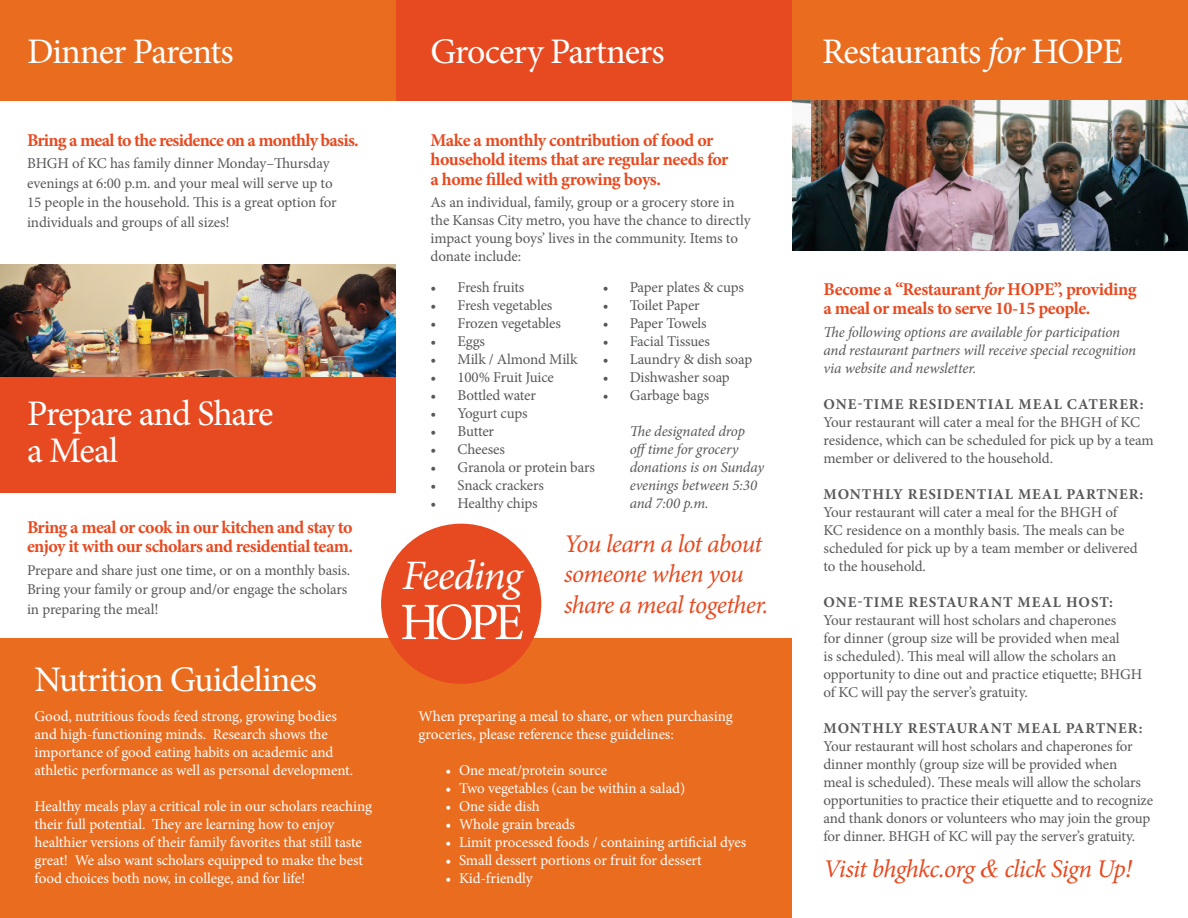
<style>
.page{position:relative;width:1188px;height:918px;background:#fff}
.page>*{position:absolute;margin:0;border:0;box-sizing:border-box;transform-origin:0 0}
.t1{font:italic 42px "Minion Pro";letter-spacing:-.035em;color:#fff}
.t2{font:36px "Minion Pro";letter-spacing:-.03em;color:#fff}
.t3{font:italic 25.5px/30.6px "Minion Pro";letter-spacing:-.03em;color:#e74a20}
.t4{font:700 18px/19.5px "Minion Pro";letter-spacing:-.03em;color:#e74a20}
.t5{font:15px/18px "Minion Pro";letter-spacing:-.01em;color:#57585a}
.t6{font:15px/18px "Minion Pro";letter-spacing:-.005em;color:#fff}
.t7{font:italic 15px/18px "Minion Pro";letter-spacing:-.01em;color:#57585a}
.t8{font:700 15px "Minion Pro";letter-spacing:.06em;color:#57585a}
.s1{font-style:italic}
.s2{font-weight:700}
.s3{font-family:"Times New Roman"}
</style>
<div class="page">
<div style="left:0;top:639px;width:792px;height:279px;background:#ea6d1f"></div>
<div style="left:0;top:0;width:396px;height:100px;background:#ea6d1f"></div>
<div style="left:0;top:377px;width:396px;height:116px;background:#e74a20"></div>
<div style="left:396px;top:0;width:396px;height:100px;background:#e74a20"></div>
<div style="left:792px;top:0;width:396px;height:100px;background:#ea6d1f"></div>
<img style="left:792px;top:101px;width:396px;height:150px">
<img style="left:0;top:265px;width:396px;height:112px">
<div style="left:381px;top:524px;width:160px;height:160px;background:#e74a20;border-radius:50%"></div>
<svg style="left:402px;top:604px;width:121px;height:36px"></svg>
<p class="t2" style="left:27px;top:27px;width:208px">Dinner Parents</p>
<p class="t4" style="left:27px;top:130px;width:333px">Bring a meal to the residence on a monthly basis.</p>
<p class="t5" style="left:27px;top:154px;width:311px;line-height:19.5px">BHGH of KC has family dinner Monday–Thursday evenings at 6:00 p.m. and your meal will serve up to 15 people in the household. This is a great option for individuals and groups of all sizes!</p>
<p class="t2" style="left:27px;top:389px;width:248px">Prepare and Share</p>
<p class="t2" style="left:27px;top:426px;width:93px">a Meal</p>
<p class="t4" style="left:27px;top:517px;width:327px">Bring a meal or cook in our kitchen and stay to enjoy it with our scholars and residential team.</p>
<p class="t5" style="left:27px;top:560px;width:325px;line-height:19.5px">Prepare and share just one time, or on a monthly basis.<br>Bring your family or group and/or engage the scholars in preparing the meal!</p>
<p class="t2" style="left:35px;top:655px;width:284px">Nutrition Guidelines</p>
<p class="t6" style="left:35px;top:708px;width:320px">Good, nutritious foods feed strong, growing bodies and high-functioning minds. Research shows the importance of good eating habits on academic and athletic performance as well as personal development.</p>
<p class="t6" style="left:35px;top:798px;width:339px">Healthy meals play a critical role in our scholars reaching their full potential. They are learning how to enjoy healthier versions of their family favorites that still taste great! We also want scholars equipped to make the best food choices both now, in college, and for life!</p>
<p class="t2" style="left:431px;top:27px;width:236px">Grocery Partners</p>
<p class="t4" style="left:431px;top:130px;width:299px">Make a monthly contribution of food or household items that are regular needs for a home filled with growing boys.</p>
<p class="t5" style="left:431px;top:194px;width:322px">As an individual, family, group or a grocery store in the Kansas City metro, you have the chance to directly impact young boys’ lives in the community. Items to donate include:</p>
<p class="t5" style="left:431px;top:279px;width:95px">• Fresh fruits</p>
<p class="t5" style="left:431px;top:297px;width:123px">• Fresh vegetables</p>
<p class="t5" style="left:431px;top:315px;width:132px">• Frozen vegetables</p>
<p class="t5" style="left:431px;top:333px;width:56px">• Eggs</p>
<p class="t5" style="left:431px;top:351px;width:148px">• Milk / Almond Milk</p>
<p class="t5" style="left:431px;top:369px;width:125px">• 100% Fruit Juice</p>
<p class="t5" style="left:431px;top:387px;width:107px">• Bottled water</p>
<p class="t5" style="left:431px;top:405px;width:99px">• Yogurt cups</p>
<p class="t5" style="left:431px;top:423px;width:65px">• Butter</p>
<p class="t5" style="left:431px;top:441px;width:76px">• Cheeses</p>
<p class="t5" style="left:431px;top:459px;width:166px">• Granola or protein bars</p>
<p class="t5" style="left:431px;top:477px;width:115px">• Snack crackers</p>
<p class="t5" style="left:431px;top:495px;width:109px">• Healthy chips</p>
<p class="t5" style="left:603px;top:279px;width:143px">• Paper plates &amp; cups</p>
<p class="t5" style="left:603px;top:297px;width:99px">• Toilet Paper</p>
<p class="t5" style="left:603px;top:315px;width:106px">• Paper Towels</p>
<p class="t5" style="left:603px;top:333px;width:109px">• Facial Tissues</p>
<p class="t5" style="left:603px;top:351px;width:151px">• Laundry &amp; dish soap</p>
<p class="t5" style="left:603px;top:369px;width:129px">• Dishwasher soap</p>
<p class="t5" style="left:603px;top:387px;width:108px">• Garbage bags</p>
<p class="t7" style="left:630px;top:422px;width:136px">The designated drop offtime for grocery donations is on Sunday evenings between 5:30 and 7:00 p.m.</p>
<p class="t1" style="left:402px;top:547px;width:121px">Feeding</p>
<p class="t3" style="left:564px;top:528px;width:206px">You learn a lot about someone when you share a meal together.</p>
<p class="t6" style="left:418px;top:708px;width:316px">When preparing a meal to share, or when purchasing groceries, please reference these guidelines:</p>
<p class="t6" style="left:446px;top:762px;width:163px">• One meat/protein source</p>
<p class="t6" style="left:446px;top:780px;width:241px">• Two vegetables (can be within a salad)</p>
<p class="t6" style="left:446px;top:798px;width:96px">• One side dish</p>
<p class="t6" style="left:446px;top:816px;width:131px">• Whole grain breads</p>
<p class="t6" style="left:446px;top:834px;width:302px">• Limit processed foods / containing artificial dyes</p>
<p class="t6" style="left:446px;top:852px;width:258px">• Small dessert portions or fruit for dessert</p>
<p class="t6" style="left:446px;top:870px;width:89px">• Kid-friendly</p>
<p class="t2" style="left:822px;top:27px;width:302px">Restaurants <span class="s1">for</span> HOPE</p>
<p class="t4" style="left:824px;top:279px;width:315px">Become a “Restaurant <span class="s1">for</span> HOPE”, providing a meal or meals to serve 10-15 people.</p>
<p class="t7" style="left:824px;top:323px;width:314px">The following options are available for participation and restaurant partners will receive special recognition via website and newsletter.</p>
<p class="t5" style="left:824px;top:395px;width:332px"><span class="s2">ONE-TIME RESIDENTIAL MEAL CATERER:<br></span>Your restaurant will cater a meal for the BHGH of KC residence, which can be scheduled for pick up by a team member or delivered to the household.</p>
<p class="t8" style="left:824px;top:484px;width:321px">MONTHLY RESIDENTIAL MEAL PARTNER:</p>
<p class="t5" style="left:824px;top:503px;width:316px">Your restaurant will cater a meal for the BHGH of KC residence on a monthly basis. The meals can be scheduled for pick up by a team member or delivered to the household.</p>
<p class="t8" style="left:824px;top:592px;width:291px">ONE-TIME RESTAURANT MEAL HOST:</p>
<p class="t5" style="left:824px;top:611px;width:320px">Your restaurant will host scholars and chaperones<br>for dinner (group size will be provided when meal<br>is scheduled). This meal will allow the scholars an opportunity to dine out and practice etiquette; BHGH of KC will pay the server’s gratuity.</p>
<p class="t8" style="left:824px;top:718px;width:320px">MONTHLY RESTAURANT MEAL PARTNER:</p>
<p class="t5" style="left:824px;top:737px;width:331px">Your restaurant will host scholars and chaperones for dinner monthly (group size will be provided when<br>meal is scheduled). These meals will allow the scholars opportunities to practice their etiquette and to recognize and thank donors or volunteers who may join the group for dinner. BHGH of KC will pay the server’s gratuity.</p>
<p class="t3" style="left:824px;top:853px;width:310px">Visit bhghkc.org <span class="s3">&amp;</span> click Sign Up!</p>
</div>
